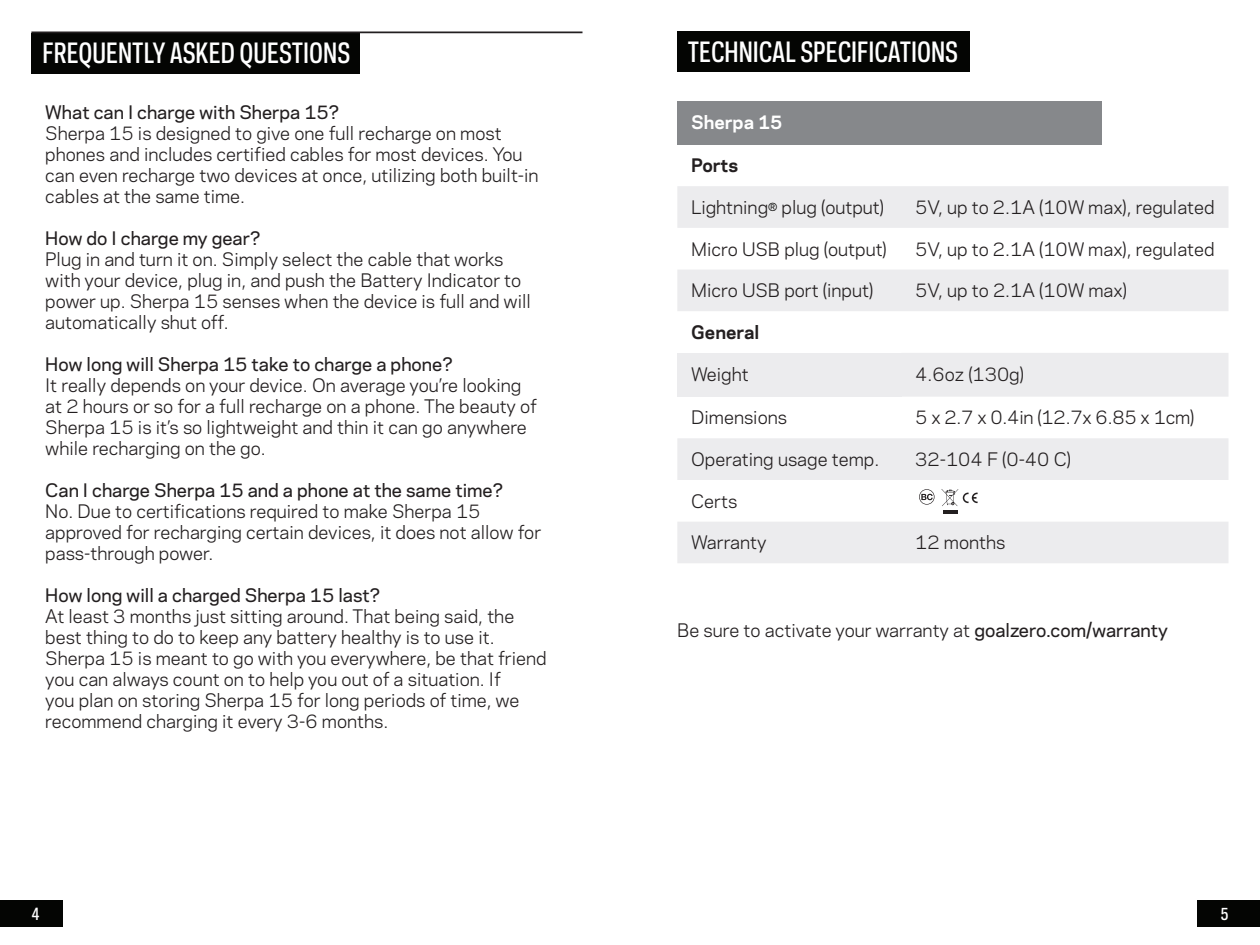
<style>
.page{position:relative;width:1260px;height:945px;background:#fff}
.page>*{position:absolute;margin:0;border:0;box-sizing:border-box;transform-origin:0 0}
.TITLES{font:500 26.25px "Galaxie Polaris Condensed";color:#fff}
.Main_Text{font:17.5px/21px "Galaxie Polaris";color:#231f20}
.Main_Text-2{font:500 17.5px "Galaxie Polaris";color:#231f20}
.Main_Text-3{font:700 17.5px "Galaxie Polaris";color:#231f20}
.Main_Text-4{font:700 17.5px "Galaxie Polaris";color:#fff}
.t1{font:500 15.75px "Galaxie Polaris Condensed";color:#fff}
.s1{font-weight:500}
</style>
<div class="page">
<div style="left:0;top:900px;width:63px;height:27px;background:#040503"></div>
<div style="left:1198px;top:900px;width:62px;height:27px;background:#040503"></div>
<div style="left:677px;top:32px;width:292px;height:40px;background:#040503"></div>
<svg style="left:677px;top:186px;width:551px;height:377px;fill:#ececee"></svg>
<div style="left:677px;top:353px;width:224px;height:44px;background:#ececee"></div>
<div style="left:677px;top:101px;width:425px;height:44px;background:#86888b"></div>
<svg style="left:919px;top:489px;width:16px;height:16px"></svg>
<svg style="left:941px;top:489px;width:37px;height:17px"></svg>
<hr style="left:943px;top:511px;width:14px;height:3px;background:#231f20">
<div style="left:31px;top:33px;width:329px;height:40px;background:#040503"></div>
<hr style="left:31px;top:32px;width:552px;height:1px;background:#231f20">
<p class="TITLES" style="left:43px;top:36px;width:309px">FREQUENTLY ASKED QUESTIONS</p>
<p class="Main_Text-2" style="left:45px;top:99px;width:296px">What can I charge with Sherpa 15?</p>
<p class="Main_Text" style="left:45px;top:122px;width:495px">Sherpa 15 is designed to give one full recharge on most phones and includes certified cables for most devices. You can even recharge two devices at once, utilizing both built-in cables at the same time.</p>
<p class="Main_Text-2" style="left:45px;top:225px;width:217px">How do I charge my gear?</p>
<p class="Main_Text" style="left:45px;top:248px;width:487px">Plug in and turn it on. Simply select the cable that works with your device, plug in, and push the Battery Indicator to power up. Sherpa 15 senses when the device is full and will automatically shut off.</p>
<p class="Main_Text-2" style="left:45px;top:351px;width:409px">How long will Sherpa 15 take to charge a phone?</p>
<p class="Main_Text" style="left:45px;top:374px;width:493px">It really depends on your device. On average you’re looking at 2 hours or so for a full recharge on a phone. The beauty of Sherpa 15 is it’s so lightweight and thin it can go anywhere while recharging on the go.</p>
<p class="Main_Text-2" style="left:45px;top:477px;width:460px">Can I charge Sherpa 15 and a phone at the same time?</p>
<p class="Main_Text" style="left:45px;top:500px;width:498px">No. Due to certifications required to make Sherpa 15 approved for recharging certain devices, it does not allow for pass-through power.</p>
<p class="Main_Text-2" style="left:45px;top:582px;width:337px">How long will a charged Sherpa 15 last?</p>
<p class="Main_Text" style="left:45px;top:605px;width:503px">At least 3 months just sitting around. That being said, the best thing to do to keep any battery healthy is to use it.<br>Sherpa 15 is meant to go with you everywhere, be that friend you can always count on to help you out of a situation. If<br>you plan on storing Sherpa 15 for long periods of time, we recommend charging it every 3-6 months.</p>
<p class="TITLES" style="left:688px;top:34px;width:272px">TECHNICAL SPECIFICATIONS</p>
<p class="Main_Text-4" style="left:691px;top:109px;width:93px">Sherpa 15</p>
<p class="Main_Text-3" style="left:691px;top:152px;width:49px">Ports</p>
<p class="Main_Text" style="left:691px;top:196px;width:194px">Lightning<sup>®</sup> plug (output)</p>
<p class="Main_Text" style="left:915px;top:196px;width:301px">5V, up to 2.1A (10W max), regulated</p>
<p class="Main_Text" style="left:691px;top:238px;width:197px">Micro USB plug (output)</p>
<p class="Main_Text" style="left:915px;top:238px;width:301px">5V, up to 2.1A (10W max), regulated</p>
<p class="Main_Text" style="left:691px;top:279px;width:184px">Micro USB port (input)</p>
<p class="Main_Text" style="left:915px;top:279px;width:213px">5V, up to 2.1A (10W max)</p>
<p class="Main_Text-3" style="left:691px;top:319px;width:70px">General</p>
<p class="Main_Text" style="left:691px;top:363px;width:59px">Weight</p>
<p class="Main_Text" style="left:915px;top:363px;width:110px">4.6oz (130g)</p>
<p class="Main_Text" style="left:691px;top:406px;width:97px">Dimensions</p>
<p class="Main_Text" style="left:915px;top:406px;width:281px">5 x 2.7 x 0.4in (12.7x 6.85 x 1cm)</p>
<p class="Main_Text" style="left:691px;top:448px;width:190px">Operating usage temp.</p>
<p class="Main_Text" style="left:915px;top:448px;width:157px">32-104 F (0-40 C)</p>
<p class="Main_Text" style="left:691px;top:490px;width:48px">Certs</p>
<p class="Main_Text" style="left:691px;top:531px;width:77px">Warranty</p>
<p class="Main_Text" style="left:915px;top:531px;width:92px">12 months</p>
<p class="Main_Text" style="left:677px;top:619px;width:492px">Be sure to activate your warranty at <span class="s1">goalzero.com/warranty</span></p>
<p class="t1" style="left:32px;top:903px;width:10px">4</p>
<p class="t1" style="left:1221px;top:903px;width:10px">5</p>
</div>
